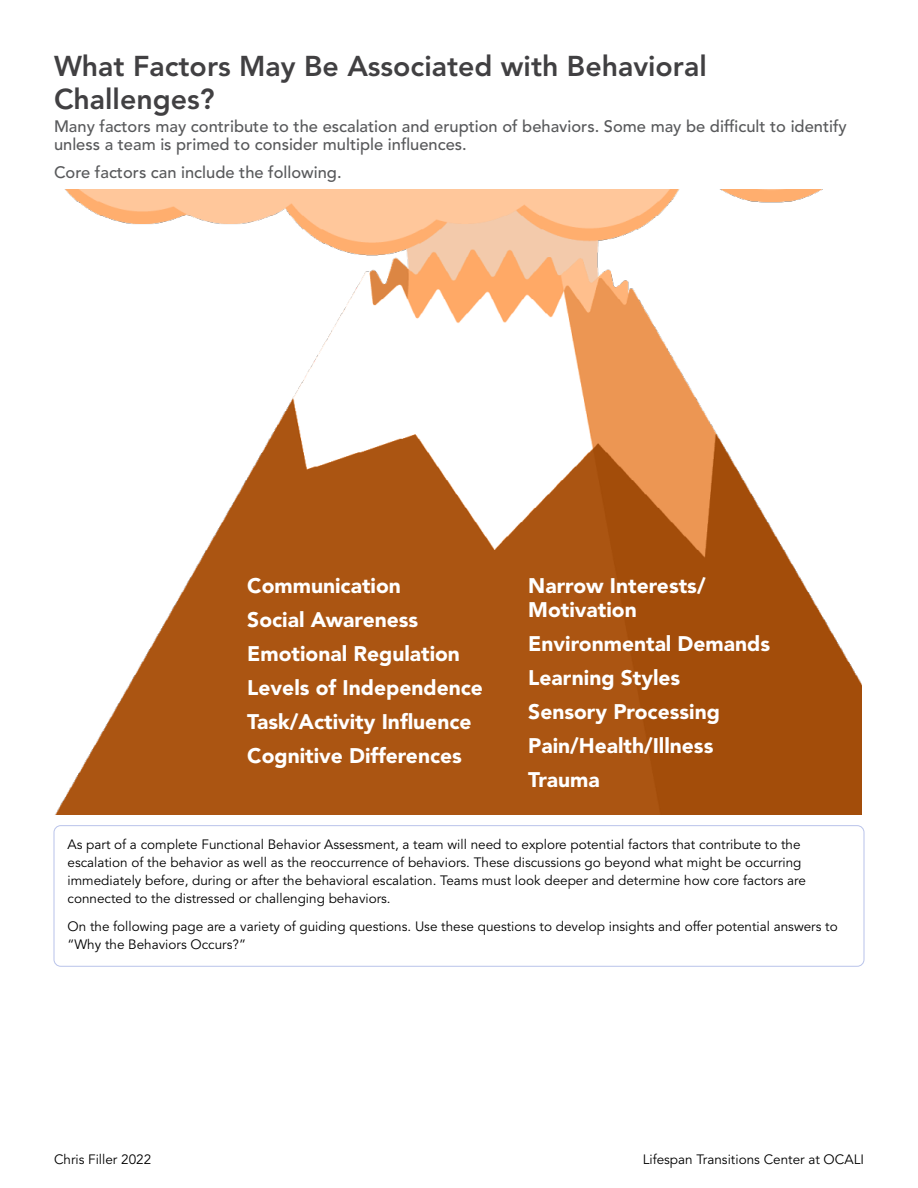
<style>
.page{position:relative;width:918px;height:1188px;background:#fff}
.page>*{position:absolute;margin:0;border:0;box-sizing:border-box;transform-origin:0 0}
.h2{font:800 28.5px/33px "Avenir LT Std";color:#414042}
.Leading_Short_Text{font:900 21px/24px "Avenir LT Std";color:#fff}
.Leading_Short_Text-2{font:500 16.5px/18px "Avenir LT Std";color:#58595b}
.t1{font:13.5px/18px "Avenir LT Std";color:#000}
</style>
<div class="page">
<div style="left:54px;top:825px;width:810px;height:142px;border:1px solid #b9c3ea;border-radius:7px"></div>
<img style="left:55px;top:190px;width:807px;height:624px">
<h2 class="h2" style="left:54px;top:49px;width:654px">What Factors May Be Associated with Behavioral<br>Challenges?</h2>
<p class="Leading_Short_Text-2" style="left:54px;top:117px;width:794px">Many factors may contribute to the escalation and eruption of behaviors. Some may be difficult to identify unless a team is primed to consider multiple influences.</p>
<p class="Leading_Short_Text-2" style="left:54px;top:163px;width:289px">Core factors can include the following.</p>
<p class="Leading_Short_Text" style="left:247px;top:573px;width:155px">Communication</p>
<p class="Leading_Short_Text" style="left:247px;top:607px;width:172px">Social Awareness</p>
<p class="Leading_Short_Text" style="left:247px;top:641px;width:214px">Emotional Regulation</p>
<p class="Leading_Short_Text" style="left:247px;top:676px;width:237px">Levels of Independence</p>
<p class="Leading_Short_Text" style="left:247px;top:710px;width:226px">Task/Activity Influence</p>
<p class="Leading_Short_Text" style="left:247px;top:744px;width:216px">Cognitive Differences</p>
<p class="Leading_Short_Text" style="left:528px;top:573px;width:179px">Narrow Interests/<br>Motivation</p>
<p class="Leading_Short_Text" style="left:528px;top:631px;width:243px">Environmental Demands</p>
<p class="Leading_Short_Text" style="left:528px;top:665px;width:154px">Learning Styles</p>
<p class="Leading_Short_Text" style="left:528px;top:700px;width:193px">Sensory Processing</p>
<p class="Leading_Short_Text" style="left:528px;top:734px;width:187px">Pain/Health/Illness</p>
<p class="Leading_Short_Text" style="left:528px;top:768px;width:73px">Trauma</p>
<p class="t1" style="left:68px;top:836px;width:740px">As part of a complete Functional Behavior Assessment, a team will need to explore potential factors that contribute to the escalation of the behavior as well as the reoccurrence of behaviors. These discussions go beyond what might be occurring immediately before, during or after the behavioral escalation. Teams must look deeper and determine how core factors are connected to the distressed or challenging behaviors.</p>
<p class="t1" style="left:68px;top:918px;width:772px">On the following page are a variety of guiding questions. Use these questions to develop insights and offer potential answers to “Why the Behaviors Occurs?”</p>
<p class="t1" style="left:54px;top:1151px;width:99px">Chris Filler 2022</p>
<p class="t1" style="left:643px;top:1151px;width:223px">Lifespan Transitions Center at OCALI</p>
</div>
